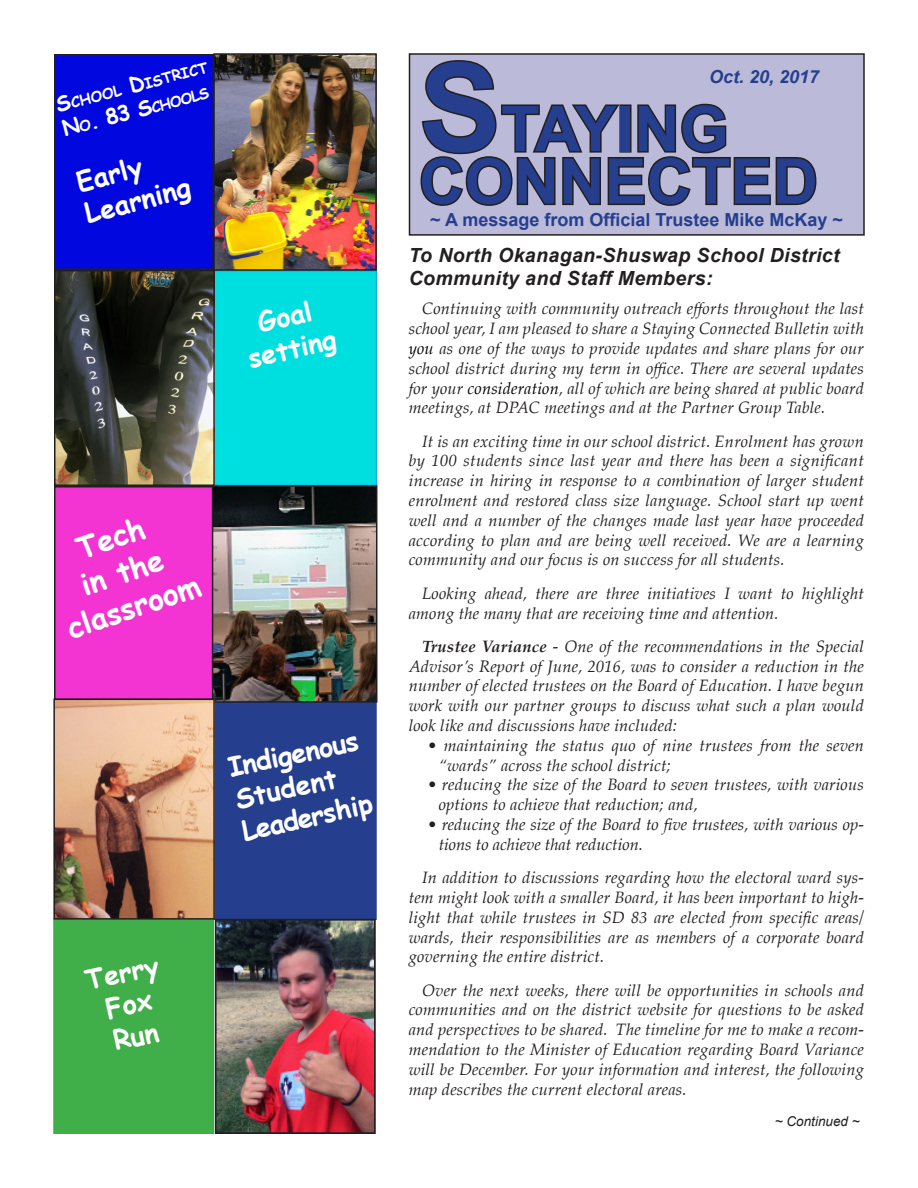
<style>
.page{position:relative;width:918px;height:1188px;background:#fff}
.page>*{position:absolute;margin:0;border:0;box-sizing:border-box;transform-origin:0 0}
.t1{font:700 63px "Arial";color:#253f8e}
.t2{font:700 30px "Comic Sans MS";color:#fff}
.t3{font:700 27px "Comic Sans MS";color:#fff}
.t4{font:italic 700 19.5px/23.4px "Arial";letter-spacing:.02em;color:#231f20}
.t5{font:700 18px "Arial";color:#253f8e}
.t6{font:italic 700 18px "Arial";color:#253f8e}
.t7{font:italic 16.5px/19.8px "Palatino";letter-spacing:.01em;color:#231f20;text-align:justify}
.t8{font:700 14.7px/25.2px "Comic Sans MS";color:#fff}
.t9{font:italic 13.5px "Arial";color:#231f20}
.s1{font-size:21px}
.s2{font-size:123px}
.s3{color:#000}
.s4{font-weight:700}
</style>
<div class="page">
<div style="left:53px;top:919px;width:161px;height:215px;background:#40ae49;border:2px solid #40ae49"></div>
<div style="left:410px;top:54px;width:454px;height:181px;background:#bbbbd9"></div>
<div style="left:409px;top:53px;width:456px;height:183px;border:2px solid #231f20"></div>
<div style="left:55px;top:55px;width:158px;height:214px;background:#0008df"></div>
<div style="left:54px;top:54px;width:160px;height:216px;border:2px solid #231f20"></div>
<div style="left:213px;top:270px;width:164px;height:216px;background:#00dfdf;border:2px solid #00aeef"></div>
<div style="left:55px;top:487px;width:158px;height:212px;background:#f334d2"></div>
<div style="left:54px;top:486px;width:160px;height:214px;border:2px solid #231f20"></div>
<div style="left:214px;top:700px;width:163px;height:220px;background:#253f8e;border:2px solid #253f8e"></div>
<svg style="left:420px;top:60px;width:397px;height:146px"></svg>
<img style="left:215px;top:488px;width:159px;height:212px">
<div style="left:212px;top:485px;width:165px;height:218px;border:2px solid #231f20"></div>
<img style="left:57px;top:273px;width:155px;height:210px">
<div style="left:54px;top:270px;width:161px;height:216px;border:2px solid #231f20"></div>
<img style="left:218px;top:922px;width:155px;height:209px">
<div style="left:215px;top:919px;width:161px;height:215px;border:2px solid #231f20"></div>
<img style="left:216px;top:56px;width:158px;height:212px">
<div style="left:213px;top:53px;width:164px;height:218px;border:2px solid #231f20"></div>
<img style="left:56px;top:702px;width:156px;height:215px">
<div style="left:53px;top:699px;width:162px;height:221px;border:2px solid #231f20"></div>
<p class="t8" style="left:54px;top:94px;width:158px;rotate:-15deg"><span class="s1">S</span>chool <span class="s1">D</span>is trict<br><span class="s1">N</span>o<span class="s1">. 83 S</span>chools</p>
<p class="t3" style="left:72px;top:163px;width:69px;rotate:-15deg">Early</p>
<p class="t3" style="left:80px;top:195px;width:110px;rotate:-15deg">Learning</p>
<p class="t3" style="left:254px;top:303px;width:56px;rotate:-13deg">Goal</p>
<p class="t3" style="left:244px;top:339px;width:91px;rotate:-13deg">setting</p>
<p class="t2" style="left:70px;top:528px;width:72px;rotate:-19deg">Tech</p>
<p class="t2" style="left:74px;top:565px;width:87px;rotate:-19deg">in the</p>
<p class="t2" style="left:61px;top:608px;width:140px;rotate:-19deg">classroom</p>
<p class="t3" style="left:225px;top:748px;width:134px;rotate:-12deg">Indigenous</p>
<p class="t3" style="left:231px;top:780px;width:105px;rotate:-12deg">Student</p>
<p class="t3" style="left:238px;top:811px;width:134px;rotate:-12deg">Leadership</p>
<p class="t3" style="left:81px;top:961px;width:76px;rotate:-12deg">Terry</p>
<p class="t1" style="left:419px;top:87px;width:311px"><span class="s2">S</span>TAYING</p>
<p class="t1" style="left:419px;top:140px;width:400px">CONNECTED</p>
<p class="t5" style="left:430px;top:208px;width:414px">~ A message from Official Trustee Mike McKay ~</p>
<p class="t6" style="left:709px;top:65px;width:112px">Oct. 20, 2017</p>
<p class="t4" style="left:409px;top:244px;width:432px">To North Okanagan-Shuswap School District<br>Community and Staff Members:</p>
<p class="t7" style="left:409px;top:299px;width:457px;text-indent:14px">Continuing with community outreach efforts throughout the last school year, I am pleased to share a Staying Connected Bulletin with <span class="s3">you</span> as one of the ways to provide updates and share plans for our school district during my term in office. There are several updates for your <span class="s3">consideration</span>, all of which are being shared at public board meetings, at DPAC meetings and at the Partner Group Table.</p>
<p class="t7" style="left:409px;top:431px;width:457px;text-indent:14px">It is an exciting time in our school district. Enrolment has grown by 100 students since last year and there has been a significant increase in hiring in response to a combination of larger student enrolment and restored class size language. School start up went well and a number of the changes made last year have proceeded according to plan and are being well received. We are a learning community and our focus is on success for all students.</p>
<p class="t7" style="left:409px;top:583px;width:457px;text-indent:14px">Looking ahead, there are three initiatives I want to highlight among the many that are receiving time and attention.</p>
<p class="t7" style="left:409px;top:636px;width:457px;text-indent:14px"><span class="s4">Trustee Variance</span> - One of the recommendations in the Special Advisor’s Report of June, 2016, was to consider a reduction in the number of elected trustees on the Board of Education. I have begun work with our partner groups to discuss what such a plan would look like and discussions have included:</p>
<p class="t7" style="left:439px;top:735px;width:427px;text-indent:-10px">• maintaining the status quo of nine trustees from the seven “wards” across the school district;</p>
<p class="t7" style="left:439px;top:775px;width:427px;text-indent:-10px">• reducing the size of the Board to seven trustees, with various options to achieve that reduction; and,</p>
<p class="t7" style="left:439px;top:814px;width:427px;text-indent:-10px">• reducing the size of the Board to five trustees, with various op&shy;tions to achieve that reduction.</p>
<p class="t7" style="left:409px;top:867px;width:457px;text-indent:14px">In addition to discussions regarding how the electoral ward sys&shy;tem might look with a smaller Board, it has been important to high&shy;light that while trustees in SD 83 are elected from specific areas/ wards, their responsibilities are as members of a corporate board governing the entire district.</p>
<p class="t7" style="left:409px;top:980px;width:457px;text-indent:14px">Over the next weeks, there will be opportunities in schools and communities and on the district website for questions to be asked and perspectives to be shared. The timeline for me to make a recom&shy;mendation to the Minister of Education regarding Board Variance will be December. For your information and interest, the following map describes the current electoral areas.</p>
<p class="t9" style="left:775px;top:1112px;width:86px">~ Continued ~</p>
</div>
